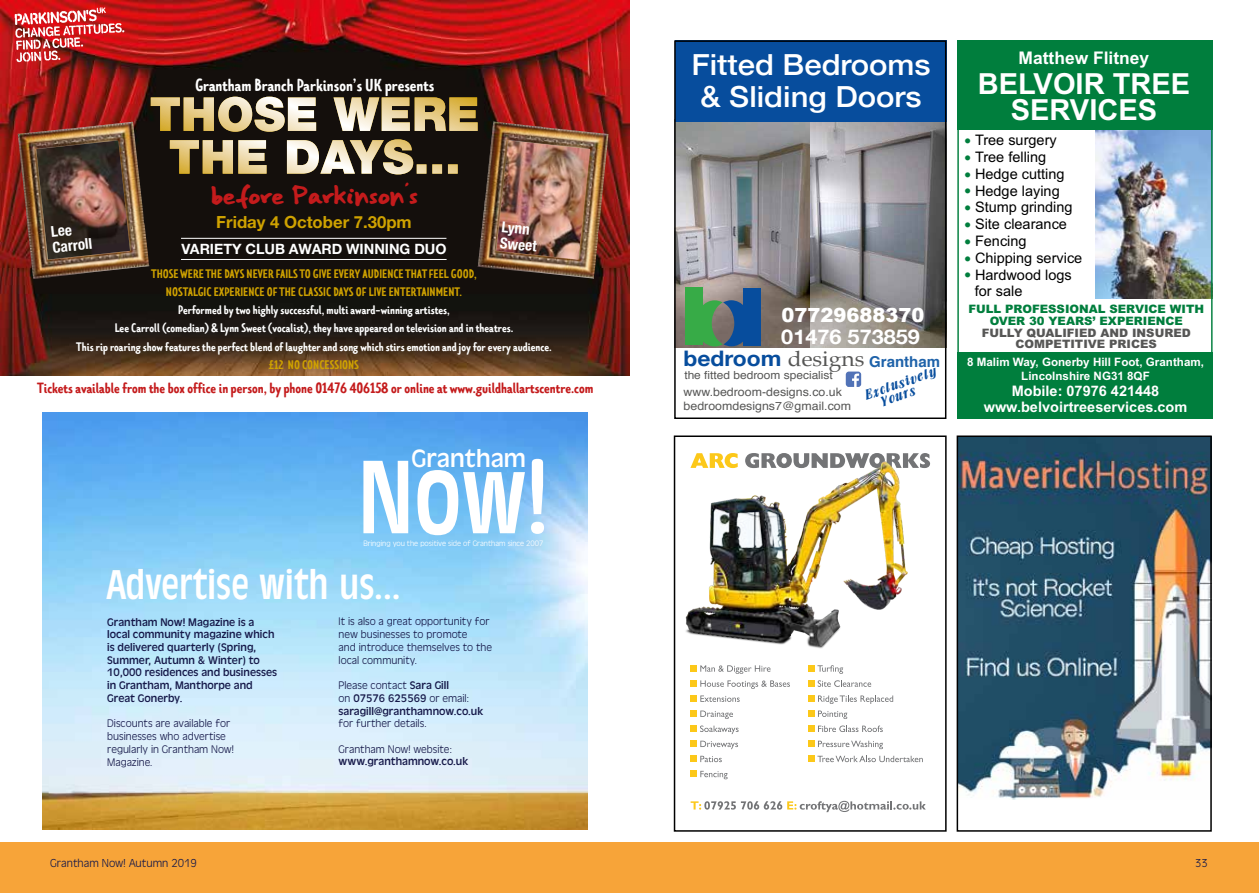
<style>
.page{position:relative;width:1259px;height:893px;background:#fff}
.page>*{position:absolute;margin:0;border:0;box-sizing:border-box;transform-origin:0 0}
.t1{font:43.2px "Antique Oli Con";color:#fff}
.t2{font:500 29.1px/32px "Helvetica Neue";color:#fff;text-align:center;scale:1.07 1}
.t3{font:700 29.1px/26.1px "Arial";color:#fff;text-align:center}
.t4{font:25.95px "Antique Oli";color:#fff}
.t5{font:22.65px "Zarpie";color:#c41b1c}
.t6{font:700 21.45px "Helvetica Neue";color:#074d9d;scale:1.07 1}
.t7{font:700 20.25px "Helvetica Neue";color:#fff;scale:1.07 1}
.t8{font:900 19.5px "Arial";color:#fff}
.t9{font:700 17.55px "TT Limes Sans";color:#fff}
.t10{font:700 17.4px "Arial";color:#fff}
.t11{font:700 16.8px "Helvetica Neue";color:#cfa200}
.t12{font:700 15.15px "TT Limes Sans";color:#c41b1c}
.t13{font:700 condensed 15.15px/15.9px "Helvetica Neue";color:#fff}
.t14{font:700 15px "Helvetica";color:#1e62a9}
.t15{font:14.55px/15.9px "Arial";color:#000}
.t16{font:700 14.55px/15.9px "Arial";color:#fff;text-align:center}
.t17{font:700 14.25px "Helvetica Neue";color:#fff}
.t18{font:700 12.6px/18.3px "TT Limes Sans";color:#fff;text-align:center}
.t19{font:700 12.6px/18.3px "TT Limes Sans";color:#cfa200;text-align:center}
.t20{font:300 12px "Antique Oli";color:#151849}
.t21{font:italic 700 11.7px/11.7px "Broach";color:#074d9d;scale:1.05 1}
.t22{font:700 11.55px/14px "Arial";color:#fff;text-align:center}
.t23{font:11.55px/14px "Helvetica";color:#575756;scale:1.07 1}
.t24{font:900 11.55px/11.6px "Arial";color:#007e3d;text-align:center}
.t25{font:900 11.55px/11.6px "Arial";color:#575756;text-align:center}
.t26{font:11.4px/12.8px "Antique Oli";color:#151849}
.t27{font:300 11.4px/12.8px "Antique Oli";color:#151849}
.t28{font:11.25px "Helvetica";color:#575756;scale:1.07 1}
.t29{font:300 8.1px "Antique Oli";color:#fff}
.s1{font-weight:300}
.s2{font-family:"Palatino";font-weight:400;color:#575756}
.s3{font-size:20.25px;color:#007e3d}
</style>
<div class="page">
<div style="left:0;top:842px;width:1259px;height:51px;background:#f7a439"></div>
<img style="left:0;top:0;width:629px;height:375px">
<svg style="left:170px;top:139px;width:288px;height:35px;background:#85795f"></svg>
<svg style="left:151px;top:97px;width:326px;height:35px;background:#9a8b68"></svg>
<img style="left:18px;top:122px;width:131px;height:157px">
<img style="left:36px;top:140px;width:94px;height:120px">
<img style="left:478px;top:122px;width:130px;height:157px">
<img style="left:496px;top:140px;width:94px;height:120px">
<img style="left:14px;top:7px;width:111px;height:56px">
<hr style="left:181px;top:238px;width:265px;height:1px;background:#fff">
<hr style="left:181px;top:259px;width:265px;height:1px;background:#fff">
<img style="left:1095px;top:130px;width:115px;height:168px">
<div style="left:957px;top:40px;width:255px;height:90px;background:#007e3d"></div>
<div style="left:957px;top:353px;width:255px;height:66px;background:#007e3d"></div>
<div style="left:957px;top:40px;width:255px;height:379px;border:1px solid #007e3d"></div>
<img style="left:677px;top:122px;width:134px;height:225px">
<img style="left:811px;top:122px;width:132px;height:226px">
<div style="left:675px;top:40px;width:271px;height:82px;background:#074d9d"></div>
<div style="left:685px;top:288px;width:17px;height:57px;background:#37ab47"></div>
<div style="left:743px;top:288px;width:17px;height:57px;background:#074d9d"></div>
<svg style="left:695px;top:300px;width:55px;height:46px"></svg>
<div style="left:674px;top:40px;width:272px;height:379px;border:2px solid #000"></div>
<svg style="left:693px;top:453px;width:44px;height:8px"></svg>
<svg style="left:745px;top:453px;width:185px;height:15px"></svg>
<svg style="left:690px;top:801px;width:235px;height:11px"></svg>
<svg style="left:700px;top:665px;width:70px;height:9px"></svg>
<div style="left:690px;top:665px;width:7px;height:7px;background:#fcc819"></div>
<svg style="left:700px;top:680px;width:90px;height:9px"></svg>
<div style="left:690px;top:680px;width:7px;height:7px;background:#fcc819"></div>
<svg style="left:700px;top:695px;width:39px;height:7px"></svg>
<div style="left:690px;top:695px;width:7px;height:7px;background:#fcc819"></div>
<svg style="left:700px;top:710px;width:33px;height:9px"></svg>
<div style="left:690px;top:710px;width:7px;height:7px;background:#fcc819"></div>
<svg style="left:700px;top:725px;width:38px;height:9px"></svg>
<div style="left:690px;top:725px;width:7px;height:7px;background:#fcc819"></div>
<svg style="left:700px;top:741px;width:38px;height:8px"></svg>
<div style="left:690px;top:741px;width:7px;height:6px;background:#fcc819"></div>
<svg style="left:700px;top:756px;width:22px;height:6px"></svg>
<div style="left:690px;top:756px;width:7px;height:6px;background:#fcc819"></div>
<svg style="left:700px;top:771px;width:27px;height:8px"></svg>
<div style="left:690px;top:771px;width:7px;height:6px;background:#fcc819"></div>
<svg style="left:817px;top:665px;width:26px;height:9px"></svg>
<div style="left:808px;top:665px;width:6px;height:7px;background:#fcc819"></div>
<svg style="left:817px;top:680px;width:54px;height:7px"></svg>
<div style="left:808px;top:680px;width:6px;height:7px;background:#fcc819"></div>
<svg style="left:818px;top:695px;width:75px;height:9px"></svg>
<div style="left:808px;top:695px;width:6px;height:7px;background:#fcc819"></div>
<svg style="left:818px;top:710px;width:29px;height:9px"></svg>
<div style="left:808px;top:710px;width:6px;height:7px;background:#fcc819"></div>
<svg style="left:818px;top:725px;width:65px;height:7px"></svg>
<div style="left:808px;top:725px;width:6px;height:7px;background:#fcc819"></div>
<svg style="left:808px;top:741px;width:75px;height:8px"></svg>
<svg style="left:808px;top:756px;width:115px;height:6px"></svg>
<img style="left:685px;top:461px;width:234px;height:187px">
<div style="left:674px;top:435px;width:272px;height:397px;border:2px solid #000"></div>
<svg style="left:846px;top:372px;width:15px;height:15px"></svg>
<img style="left:959px;top:438px;width:249px;height:362px">
<div style="left:956px;top:435px;width:255px;height:397px;border:2px solid #000"></div>
<img style="left:42px;top:412px;width:545px;height:417px">
<svg style="left:363px;top:461px;width:45px;height:72px;background:#6bbbf3"></svg>
<svg style="left:531px;top:459px;width:13px;height:75px"></svg>
<svg style="left:107px;top:569px;width:36px;height:30px"></svg>
<svg style="left:163px;top:574px;width:29px;height:26px"></svg>
<svg style="left:209px;top:569px;width:5px;height:30px"></svg>
<svg style="left:233px;top:574px;width:15px;height:26px"></svg>
<svg style="left:260px;top:569px;width:32px;height:30px"></svg>
<svg style="left:311px;top:569px;width:15px;height:30px"></svg>
<svg style="left:376px;top:594px;width:23px;height:5px"></svg>
<svg style="left:417px;top:470px;width:108px;height:65px;background:#70bcf2"></svg>
<h3 class="t9" style="left:195px;top:74px;width:241px">Grantham Branch Parkinson’s UK presents</h3>
<h3 class="t5" style="left:211px;top:180px;width:209px">before Parkinson’s</h3>
<h3 class="t11" style="left:216px;top:212px;width:197px">Friday 4 October 7.30pm</h3>
<p class="t17" style="left:182px;top:240px;width:266px">VARIETY CLUB AWARD WINNING DUO</p>
<h3 class="t13" style="left:50px;top:224px;width:41px;rotate:-6deg">Lee<br>Carroll</h3>
<h3 class="t13" style="left:502px;top:218px;width:38px;rotate:6deg">Lynn<br>Sweet</h3>
<p class="t19" style="left:151px;top:264px;width:327px">THOSE WERE THE DAYS NEVER FAILS TO GIVE EVERY AUDIENCE THAT FEEL GOOD,<br>NOSTALGIC EXPERIENCE OF THE CLASSIC DAYS OF LIVE ENTERTAINMENT.</p>
<p class="t18" style="left:76px;top:301px;width:477px">Performed by two highly successful, multi award-winning artistes,<br>Lee Carroll (comedian) &amp; Lynn Sweet (vocalist), they have appeared on television and in theatres.<br>This rip roaring show features the perfect blend of laughter and song which stirs emotion and joy for every audience.</p>
<p class="t19" style="left:269px;top:356px;width:92px">£12 NO CONCESSIONS</p>
<h3 class="t12" style="left:37px;top:378px;width:558px">Tickets available from the box office in person, by phone 01476 406158 or online at www.guildhallartscentre.com</h3>
<h3 class="t4" style="left:411px;top:444px;width:116px">Grantham</h3>
<p class="t29" style="left:363px;top:539px;width:182px">Bringing you the positive side of Grantham since 2007</p>
<h1 class="t1" style="left:145px;top:561px;width:87px">❖ ▼▲</h1>
<h1 class="t1" style="left:294px;top:561px;width:82px">▼ ◆▲</h1>
<p class="t26" style="left:107px;top:615px;width:171px">Grantham Now! Magazine is a local community magazine which is delivered quarterly (Spring,<br>Summer, Autumn &amp; Winter) to<br>10,000 residences and businesses in Grantham, Manthorpe and<br>Great Gonerby.</p>
<p class="t27" style="left:107px;top:717px;width:128px">Discounts are available for businesses who advertise regularly in Grantham Now!<br>Magazine.</p>
<p class="t27" style="left:339px;top:616px;width:155px">It is also a great opportunity for new businesses to promote<br>and introduce themselves to the local community.</p>
<p class="t26" style="left:339px;top:679px;width:146px"><span class="s1">Please contact</span> Sara Gill<br><span class="s1">on</span> 07576 625569 <span class="s1">or email: </span>saragill@granthamnow.co.uk</p>
<p class="t27" style="left:339px;top:717px;width:89px">for further details.</p>
<p class="t27" style="left:339px;top:743px;width:115px">Grantham Now! website:</p>
<p class="t26" style="left:339px;top:755px;width:131px">www.granthamnow.co.uk</p>
<h2 class="t2" style="left:691px;top:46px;width:225px">Fitted Bedrooms &amp; Sliding Doors</h2>
<h3 class="t8" style="left:781px;top:301px;width:145px">07729688370</h3>
<h3 class="t14" style="left:869px;top:349px;width:72px">Grantham</h3>
<h3 class="t7" style="left:781px;top:321px;width:131px">01476 573859</h3>
<p class="t21" style="left:874px;top:386px;width:62px;text-indent:-13px;rotate:-19deg">Exclusively<br>Yours</p>
<h3 class="t6" style="left:683px;top:342px;width:171px">bedroom <span class="s2">designs</span></h3>
<p class="t28" style="left:684px;top:366px;width:140px">the fitted bedroom specialist</p>
<p class="t23" style="left:683px;top:385px;width:158px">www.bedroom-designs.co.uk bedroomdesigns7@gmail.com</p>
<h3 class="t10" style="left:1018px;top:46px;width:132px">Matthew Flitney</h3>
<h2 class="t3" style="left:977px;top:72px;width:214px">BELVOIR TREE<br>SERVICES</h2>
<p class="t15" style="left:964px;top:132px;width:94px"><span class="s3">•</span> Tree surgery</p>
<p class="t15" style="left:964px;top:149px;width:83px"><span class="s3">•</span> Tree felling</p>
<p class="t15" style="left:964px;top:166px;width:102px"><span class="s3">•</span> Hedge cutting</p>
<p class="t15" style="left:964px;top:183px;width:97px"><span class="s3">•</span> Hedge laying</p>
<p class="t15" style="left:964px;top:200px;width:110px"><span class="s3">•</span> Stump grinding</p>
<p class="t15" style="left:964px;top:216px;width:104px"><span class="s3">•</span> Site clearance</p>
<p class="t15" style="left:964px;top:233px;width:64px"><span class="s3">•</span> Fencing</p>
<p class="t15" style="left:964px;top:250px;width:119px"><span class="s3">•</span> Chipping service</p>
<p class="t15" style="left:975px;top:267px;width:98px;text-indent:-11px"><span class="s3">•</span> Hardwood logs for sale</p>
<p class="t24" style="left:968px;top:303px;width:237px">FULL PROFESSIONAL SERVICE WITH<br>OVER 30 YEARS’ EXPERIENCE</p>
<p class="t25" style="left:981px;top:327px;width:211px">FULLY QUALIFIED AND INSURED<br>COMPETITIVE PRICES</p>
<p class="t22" style="left:967px;top:355px;width:238px">8 Malim Way, Gonerby Hill Foot, Grantham,<br>Lincolnshire NG31 8QF</p>
<p class="t16" style="left:983px;top:383px;width:205px">Mobile: 07976 421448 www.belvoirtreeservices.com</p>
<p class="t20" style="left:50px;top:857px;width:148px">Grantham Now! Autumn 2019</p>
<p class="t20" style="left:1195px;top:857px;width:14px">33</p>
</div>
